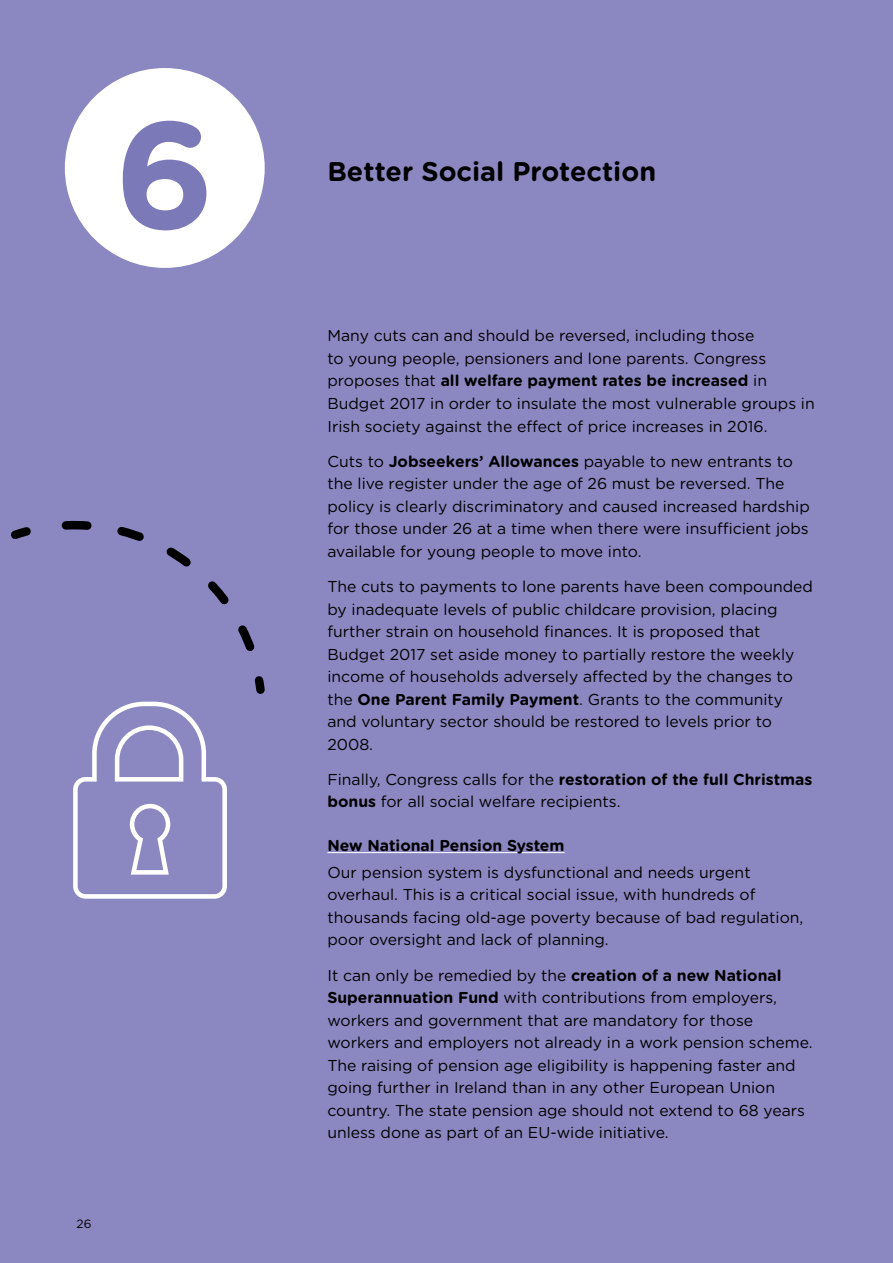
<style>
.page{position:relative;width:893px;height:1263px;background:#8b87c1}
.page>*{position:absolute;margin:0;border:0;box-sizing:border-box;transform-origin:0 0}
.t1{font:700 151.5px "Gotham Rounded";color:#7c79b9}
.t2{font:700 27px "Gotham Rounded";color:#000}
.t3{font:15.75px/22.5px "Gotham Rounded";color:#000}
.t4{font:700 15.75px "Gotham Rounded";color:#000}
.t5{font:12px "Gotham Rounded";color:#000}
.s1{font-weight:700}
</style>
<div class="page">
<div style="left:65px;top:68px;width:200px;height:200px;background:#fff;border-radius:50%"></div>
<hr style="left:327px;top:852px;width:238px;height:1px;background:#fff">
<svg style="left:73px;top:702px;width:154px;height:197px"></svg>
<svg style="left:11px;top:520px;width:254px;height:174px"></svg>
<h1 class="t1" style="left:115px;top:64px;width:102px">6</h1>
<p class="t5" style="left:77px;top:1215px;width:16px">26</p>
<h2 class="t2" style="left:327px;top:152px;width:330px">Better Social Protection</h2>
<p class="t3" style="left:327px;top:324px;width:489px">Many cuts can and should be reversed, including those<br>to young people, pensioners and lone parents. Congress proposes that <span class="s1">all welfare payment rates be increased</span> in Budget 2017 in order to insulate the most vulnerable groups in Irish society against the effect of price increases in 2016.</p>
<p class="t3" style="left:327px;top:449px;width:484px">Cuts to <span class="s1">Jobseekers’ Allowances</span> payable to new entrants to the live register under the age of 26 must be reversed. The policy is clearly discriminatory and caused increased hardship for those under 26 at a time when there were insufficient jobs available for young people to move into.</p>
<p class="t3" style="left:327px;top:574px;width:487px">The cuts to payments to lone parents have been compounded by inadequate levels of public childcare provision, placing further strain on household finances. It is proposed that Budget 2017 set aside money to partially restore the weekly income of households adversely affected by the changes to the <span class="s1">One Parent Family Payment</span>. Grants to the community and voluntary sector should be restored to levels prior to 2008.</p>
<p class="t3" style="left:327px;top:767px;width:486px">Finally, Congress calls for the <span class="s1">restoration of the full Christmas bonus</span> for all social welfare recipients.</p>
<p class="t4" style="left:327px;top:834px;width:239px">New National Pension System</p>
<p class="t3" style="left:327px;top:860px;width:478px">Our pension system is dysfunctional and needs urgent overhaul. This is a critical social issue, with hundreds of thousands facing old-age poverty because of bad regulation, poor oversight and lack of planning.</p>
<p class="t3" style="left:327px;top:963px;width:487px">It can only be remedied by the <span class="s1">creation of a new National Superannuation Fund</span> with contributions from employers, workers and government that are mandatory for those workers and employers not already in a work pension scheme.<br>The raising of pension age eligibility is happening faster and going further in Ireland than in any other European Union country. The state pension age should not extend to 68 years unless done as part of an EU-wide initiative.</p>
</div>
